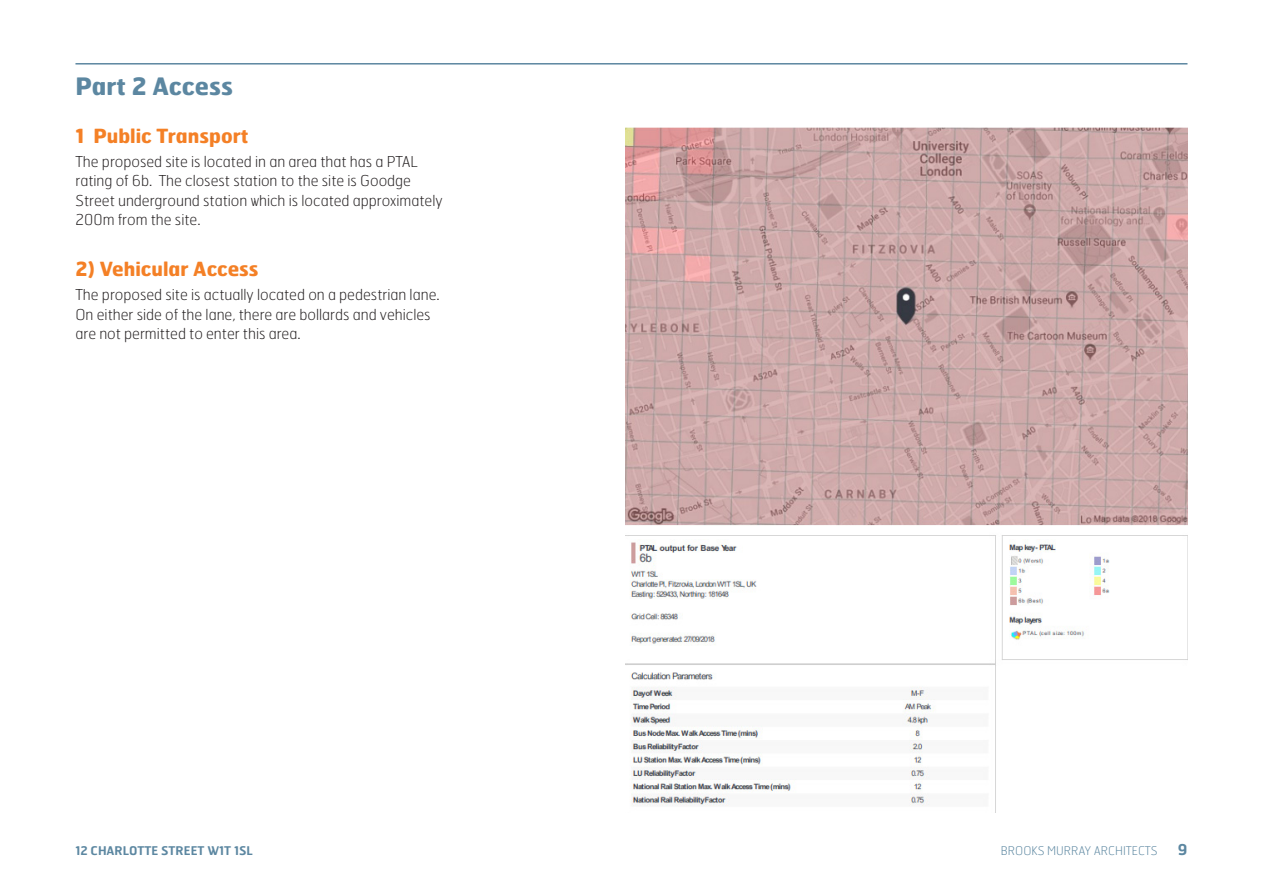
<style>
.page{position:relative;width:1263px;height:893px;background:#fff}
.page>*{position:absolute;margin:0;border:0;box-sizing:border-box;transform-origin:0 0}
.Section_Continuation{font:700 24px "Hermes FB";color:#5c87a1}
.A_Head{font:700 19.5px "Hermes FB";color:#f48026}
.A_Head-2{font:100 15px/19.5px "Hermes FB";color:#231f20}
.Running_foot_RRight{font:600 15px "Hermes FB";color:#5c87a1}
.Running_foot_RRight-2{font:600 12px "Hermes FB";color:#5c87a1}
.Running_foot_RRight-3{font:100 12px "Hermes FB";color:#5c87a1}
</style>
<div class="page">
<hr style="left:75px;top:63px;width:1112px;height:2px;background:#5c87a1">
<img style="left:625px;top:128px;width:562px;height:684px">
<p class="Section_Continuation" style="left:75px;top:71px;width:159px">Part 2 Access</p>
<p class="A_Head" style="left:75px;top:123px;width:175px">1 Public Transport</p>
<p class="A_Head-2" style="left:75px;top:151px;width:369px">The proposed site is located in an area that has a PTAL rating of 6b. The closest station to the site is Goodge Street underground station which is located approximately 200m from the site.</p>
<p class="A_Head" style="left:75px;top:256px;width:185px">2) Vehicular Access</p>
<p class="A_Head-2" style="left:75px;top:285px;width:366px">The proposed site is actually located on a pedestrian lane.<br>On either side of the lane, there are bollards and vehicles are not permitted to enter this area.</p>
<p class="Running_foot_RRight-2" style="left:75px;top:843px;width:179px">12 CHARLOTTE STREET W1T 1SL</p>
<p class="Running_foot_RRight-3" style="left:1001px;top:843px;width:158px">BROOKS MURRAY ARCHITECTS</p>
<p class="Running_foot_RRight" style="left:1178px;top:839px;width:11px">9</p>
</div>
